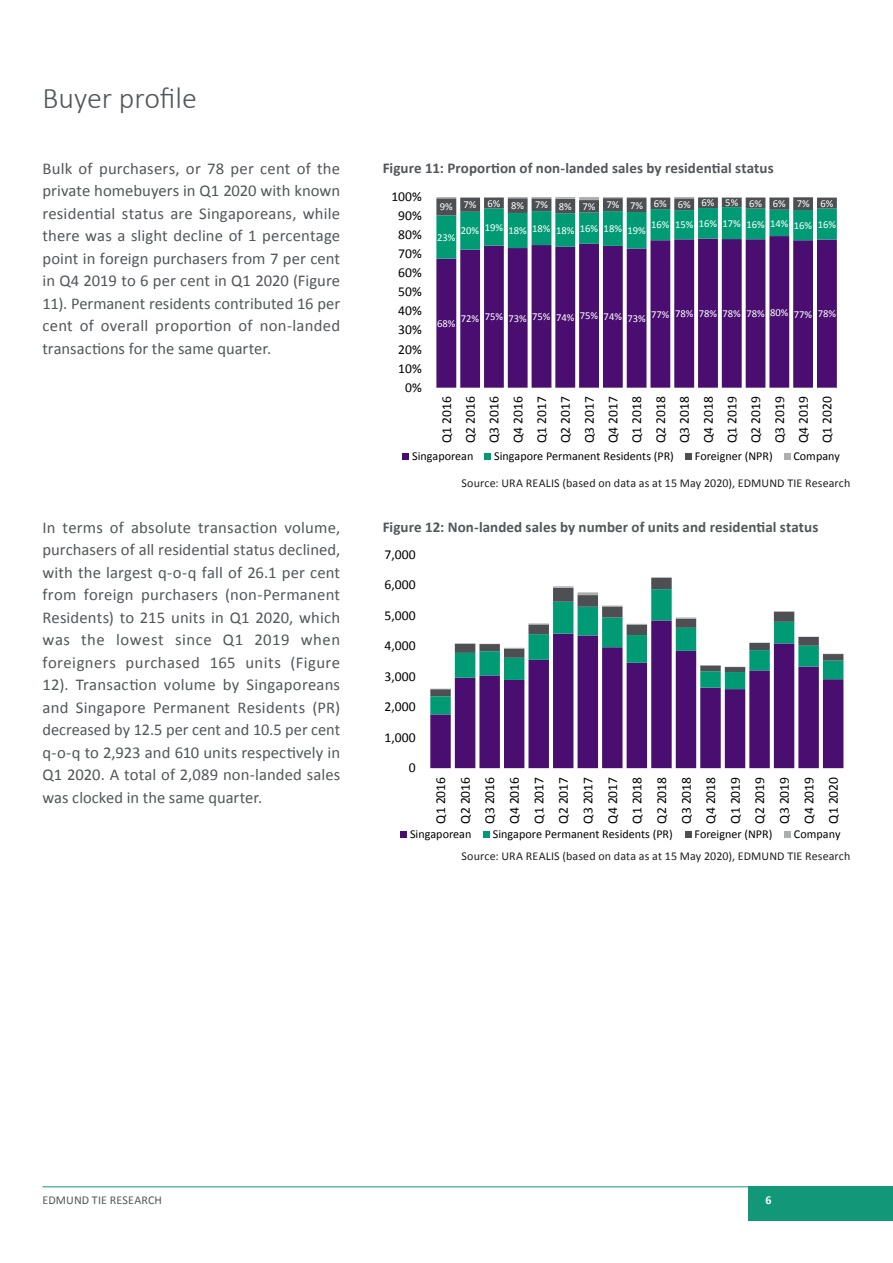
<style>
.page{position:relative;width:893px;height:1263px;background:#fff}
.page>*{position:absolute;margin:0;border:0;box-sizing:border-box;transform-origin:0 0}
.t1{font:300 30px "Calibri";color:#53565a}
.Bodytext{font:16.5px/22.5px "Calibri";color:#53565a;text-align:justify}
.Figure_Table_Header{font:700 15px "Calibri";letter-spacing:.005em;color:#53565a}
.t2{font:13.65px/23.9px "Calibri";color:#000;text-align:justify}
.t3{font:12.15px "Calibri";color:#000}
.t4{font:12px "Calibri";letter-spacing:.01em;color:#231f20}
.t5{font:12px "Calibri";color:#000}
.t6{font:12px "Calibri";letter-spacing:.01em;color:#53565a}
.t7{font:700 12px "Calibri";color:#fff}
.t8{font:10.65px "Calibri";letter-spacing:-.005em;color:#fff}
</style>
<div class="page">
<div style="left:748px;top:1187px;width:145px;height:34px;background:#129879"></div>
<hr style="left:43px;top:1186px;width:850px;height:1px;background:#129879">
<svg style="left:436px;top:259px;width:401px;height:129px;background:#663486"></svg>
<svg style="left:436px;top:197px;width:401px;height:62px;background:#488285"></svg>
<div style="left:402px;top:453px;width:7px;height:6px;background:#490e6f"></div>
<div style="left:484px;top:453px;width:7px;height:6px;background:#009b74"></div>
<div style="left:685px;top:453px;width:7px;height:6px;background:#4d4f53"></div>
<svg style="left:784px;top:453px;width:6px;height:6px"></svg>
<svg style="left:430px;top:714px;width:413px;height:54px;background:#653485"></svg>
<svg style="left:430px;top:696px;width:413px;height:18px;background:#623b86"></svg>
<svg style="left:430px;top:578px;width:413px;height:118px"></svg>
<svg style="left:430px;top:689px;width:21px;height:1px"></svg>
<svg style="left:455px;top:643px;width:69px;height:6px"></svg>
<svg style="left:528px;top:623px;width:21px;height:1px"></svg>
<hr style="left:553px;top:586px;width:20px;height:2px;background:#adafaf">
<hr style="left:578px;top:592px;width:20px;height:3px;background:#adafaf">
<svg style="left:602px;top:605px;width:20px;height:1px"></svg>
<svg style="left:627px;top:624px;width:20px;height:1px"></svg>
<svg style="left:651px;top:577px;width:21px;height:1px"></svg>
<svg style="left:676px;top:617px;width:20px;height:1px"></svg>
<svg style="left:700px;top:665px;width:45px;height:3px"></svg>
<svg style="left:749px;top:643px;width:21px;height:1px"></svg>
<svg style="left:774px;top:611px;width:20px;height:1px"></svg>
<svg style="left:798px;top:637px;width:21px;height:1px"></svg>
<svg style="left:823px;top:654px;width:20px;height:1px"></svg>
<div style="left:400px;top:831px;width:7px;height:7px;background:#490e6f"></div>
<div style="left:483px;top:831px;width:7px;height:7px;background:#009b74"></div>
<div style="left:685px;top:831px;width:6px;height:7px;background:#4d4f53"></div>
<div style="left:784px;top:831px;width:7px;height:7px;background:#adafaf"></div>
<p class="t1" style="left:43px;top:79px;width:156px">Buyer profile</p>
<p class="Bodytext" style="left:43px;top:157px;width:299px">Bulk of purchasers, or 78 per cent of the private homebuyers in Q1 2020 with known residential status are Singaporeans, while there was a slight decline of 1 percentage point in foreign purchasers from 7 per cent in Q4 2019 to 6 per cent in Q1 2020 (Figure 11). Permanent residents contributed 16 per cent of overall proportion of non-landed transactions for the same quarter.</p>
<p class="Bodytext" style="left:43px;top:516px;width:299px">In terms of absolute transaction volume, purchasers of all residential status declined, with the largest q-o-q fall of 26.1 per cent from foreign purchasers (non-Permanent Residents) to 215 units in Q1 2020, which was the lowest since Q1 2019 when foreigners purchased 165 units (Figure 12). Transaction volume by Singaporeans and Singapore Permanent Residents (PR) decreased by 12.5 per cent and 10.5 per cent q-o-q to 2,923 and 610 units respectively in Q1 2020. A total of 2,089 non-landed sales was clocked in the same quarter.</p>
<p class="Figure_Table_Header" style="left:383px;top:158px;width:392px">Figure 11: Proportion of non-landed sales by residential status</p>
<p class="t2" style="left:391px;top:185px;width:32px">100%</p>
<p class="t2" style="left:398px;top:204px;width:25px">90%</p>
<p class="t2" style="left:398px;top:223px;width:25px">80%</p>
<p class="t2" style="left:398px;top:242px;width:25px">70%</p>
<p class="t2" style="left:398px;top:261px;width:25px">60%</p>
<p class="t2" style="left:398px;top:280px;width:25px">50%</p>
<p class="t2" style="left:398px;top:299px;width:25px">40%</p>
<p class="t2" style="left:398px;top:318px;width:25px">30%</p>
<p class="t2" style="left:398px;top:337px;width:25px">20%</p>
<p class="t2" style="left:398px;top:356px;width:25px">10%</p>
<p class="t2" style="left:405px;top:375px;width:18px">0%</p>
<p class="t8" style="left:440px;top:198px;width:395px">9% 7% 6% 8% 7% 8% 7% 7% 7% 6% 6% 6% 5% 6% 6% 7% 6%</p>
<p class="t8" style="left:461px;top:223px;width:186px">20% 19% 18% 18% 18% 16% 18% 19%</p>
<p class="t8" style="left:651px;top:217px;width:186px">16% 15% 16% 17% 16% 14% 16% 16%</p>
<p class="t8" style="left:437px;top:230px;width:20px">23%</p>
<p class="t8" style="left:437px;top:309px;width:400px">68% 72% 75% 73% 75% 74% 75% 74% 73% 77% 78% 78% 78% 78% 80% 77% 78%</p>
<p class="t2" style="left:435px;top:443px;width:48px;rotate:-90deg">Q1 2016<br>Q2 2016<br>Q3 2016<br>Q4 2016<br>Q1 2017<br>Q2 2017<br>Q3 2017<br>Q4 2017<br>Q1 2018<br>Q2 2018<br>Q3 2018<br>Q4 2018<br>Q1 2019<br>Q2 2019<br>Q3 2019<br>Q4 2019<br>Q1 2020</p>
<p class="t5" style="left:412px;top:448px;width:63px">Singaporean</p>
<p class="t5" style="left:494px;top:448px;width:181px">Singapore Permanent Residents (PR)</p>
<p class="t5" style="left:695px;top:448px;width:79px">Foreigner (NPR)</p>
<p class="t5" style="left:793px;top:448px;width:48px">Company</p>
<p class="t4" style="left:461px;top:475px;width:390px">Source: URA REALIS (based on data as at 15 May 2020), EDMUND TIE Research</p>
<p class="Figure_Table_Header" style="left:383px;top:517px;width:437px">Figure 12: Non-landed sales by number of units and residential status</p>
<p class="t2" style="left:385px;top:543px;width:33px">7,000</p>
<p class="t2" style="left:385px;top:573px;width:33px">6,000</p>
<p class="t2" style="left:385px;top:603px;width:33px">5,000</p>
<p class="t2" style="left:385px;top:634px;width:33px">4,000</p>
<p class="t2" style="left:385px;top:664px;width:33px">3,000</p>
<p class="t2" style="left:385px;top:695px;width:33px">2,000</p>
<p class="t2" style="left:385px;top:725px;width:33px">1,000</p>
<p class="t2" style="left:409px;top:756px;width:8px">0</p>
<p class="t2" style="left:428px;top:824px;width:48px;line-height:24.6px;rotate:-90deg">Q1 2016<br>Q2 2016<br>Q3 2016<br>Q4 2016<br>Q1 2017<br>Q2 2017<br>Q3 2017<br>Q4 2017<br>Q1 2018<br>Q2 2018<br>Q3 2018<br>Q4 2018<br>Q1 2019<br>Q2 2019<br>Q3 2019<br>Q4 2019<br>Q1 2020</p>
<p class="t3" style="left:410px;top:826px;width:63px">Singaporean</p>
<p class="t3" style="left:493px;top:826px;width:181px">Singapore Permanent Residents (PR)</p>
<p class="t3" style="left:694px;top:826px;width:80px">Foreigner (NPR)</p>
<p class="t3" style="left:794px;top:826px;width:48px">Company</p>
<p class="t4" style="left:461px;top:848px;width:390px">Source: URA REALIS (based on data as at 15 May 2020), EDMUND TIE Research</p>
<p class="t6" style="left:43px;top:1193px;width:121px">EDMUND TIE RESEARCH</p>
<p class="t7" style="left:765px;top:1193px;width:8px">6</p>
</div>
